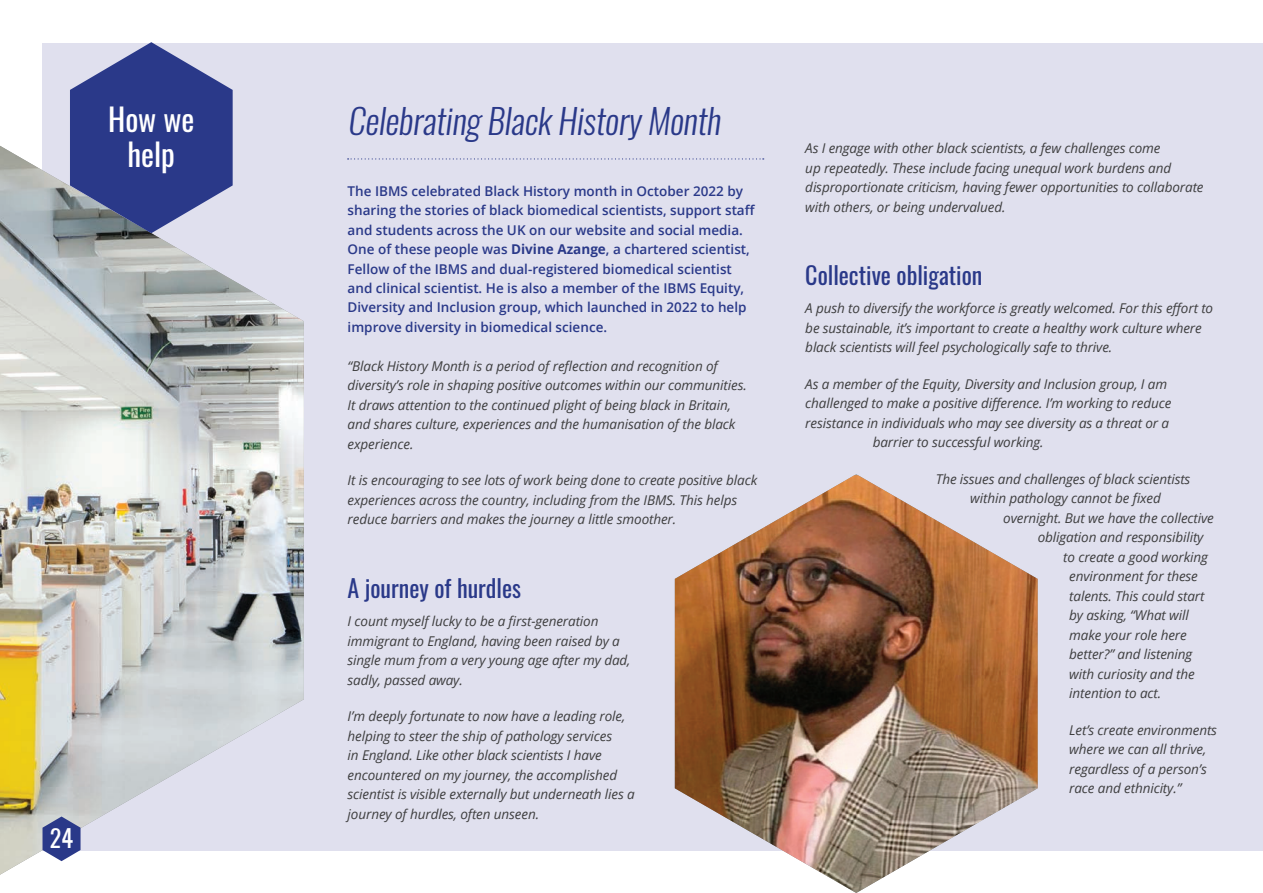
<style>
.page{position:relative;width:1263px;height:893px;background:#fff}
.page>*{position:absolute;margin:0;border:0;box-sizing:border-box;transform-origin:0 0}
.t1{font:300 34.5px "Oswald";color:#2a3989}
.t2{font:30.75px/35.1px "Oswald";color:#fff;text-align:center}
.t3{font:24px "Oswald";color:#2a3989}
.t4{font:24px "Oswald";color:#fff}
.t5{font:italic 13.5px/19.5px "Open Sans";letter-spacing:-.01em;color:#3e3e3f}
.t6{font:600 13.5px/19.5px "Open Sans";color:#2a3989}
.s1{font-weight:700}
</style>
<div class="page">
<div style="left:43px;top:43px;width:1220px;height:807px;background:#e0e0ee"></div>
<img style="left:0;top:146px;width:304px;height:729px">
<svg style="left:43px;top:816px;width:38px;height:45px;background:#5b66a1"></svg>
<svg style="left:70px;top:42px;width:163px;height:191px"></svg>
<svg style="left:348px;top:158px;width:416px;height:2px"></svg>
<img style="left:675px;top:475px;width:363px;height:418px">
<p class="t4" style="left:50px;top:817px;width:25px">24</p>
<p class="t2" style="left:108px;top:99px;width:88px">How we help</p>
<p class="t1" style="left:348px;top:90px;width:381px">Celebrating BlackHistoryMonth</p>
<p class="t6" style="left:348px;top:181px;width:409px">The IBMS celebrated Black History month in October 2022 by sharing the stories of black biomedical scientists, support staff and students across the UK on our website and social media.<br>One of these people was <span class="s1">Divine Azange</span>, a chartered scientist, Fellow of the IBMS and dual-registered biomedical scientist and clinical scientist. He is also a member of the IBMS Equity, Diversity and Inclusion group, which launched in 2022 to help improve diversity in biomedical science.</p>
<p class="t5" style="left:348px;top:356px;width:401px">“Black History Month is a period of reflection and recognition of diversity’s role in shaping positive outcomes within our communities.<br>It draws attention to the continued plight of being black in Britain, and shares culture, experiences and the humanisation of the black experience.</p>
<p class="t5" style="left:348px;top:470px;width:411px">It is encouraging to see lots of work being done to create positive black experiences across the country, including from the IBMS. This helps reduce barriers and makes the journey a little smoother.</p>
<p class="t3" style="left:348px;top:566px;width:175px">A journey of hurdles</p>
<p class="t5" style="left:348px;top:611px;width:284px">I count myself lucky to be a first-generation immigrant to England, having been raised by a single mum from a very young age after my dad, sadly, passed away.</p>
<p class="t5" style="left:348px;top:706px;width:289px">I’m deeply fortunate to now have a leading role, helping to steer the ship of pathology services<br>in England. Like other black scientists I have encountered on my journey, the accomplished scientist is visible externally but underneath lies a journey of hurdles, often unseen.</p>
<p class="t5" style="left:805px;top:138px;width:400px">As I engage with other black scientists, a few challenges come<br>up repeatedly. These include facing unequal work burdens and disproportionate criticism, having fewer opportunities to collaborate with others, or being undervalued.</p>
<p class="t3" style="left:805px;top:254px;width:179px">Collective obligation</p>
<p class="t5" style="left:805px;top:298px;width:409px">A push to diversify the workforce is greatly welcomed. For this effort to be sustainable, it’s important to create a healthy work culture where black scientists will feel psychologically safe to thrive.</p>
<p class="t5" style="left:805px;top:374px;width:363px">As a member of the Equity, Diversity and Inclusion group, I am</p>
<p class="t5" style="left:805px;top:393px;width:367px">challenged to make a positive difference. I’m working to reduce</p>
<p class="t5" style="left:805px;top:413px;width:365px">resistance in individuals who may see diversity as a threat or a</p>
<p class="t5" style="left:873px;top:432px;width:172px">barrier to successful working.</p>
<p class="t5" style="left:936px;top:469px;width:256px">The issues and challenges of black scientists</p>
<p class="t5" style="left:970px;top:488px;width:192px">within pathology cannot be fixed</p>
<p class="t5" style="left:1003px;top:508px;width:212px">overnight. But we have the collective</p>
<p class="t5" style="left:1038px;top:527px;width:167px">obligation and responsibility</p>
<p class="t5" style="left:1063px;top:547px;width:146px">to create a good working</p>
<p class="t5" style="left:1069px;top:566px;width:130px">environment for these</p>
<p class="t5" style="left:1069px;top:586px;width:137px">talents. This could start</p>
<p class="t5" style="left:1069px;top:605px;width:121px">by asking, “What will</p>
<p class="t5" style="left:1069px;top:625px;width:119px">make your role here</p>
<p class="t5" style="left:1069px;top:644px;width:125px">better?” and listening</p>
<p class="t5" style="left:1069px;top:664px;width:127px">with curiosity and the</p>
<p class="t5" style="left:1069px;top:683px;width:93px">intention to act.</p>
<p class="t5" style="left:1069px;top:720px;width:149px">Let’s create environments where we can all thrive, regardless of a person’s race and ethnicity.”</p>
</div>
